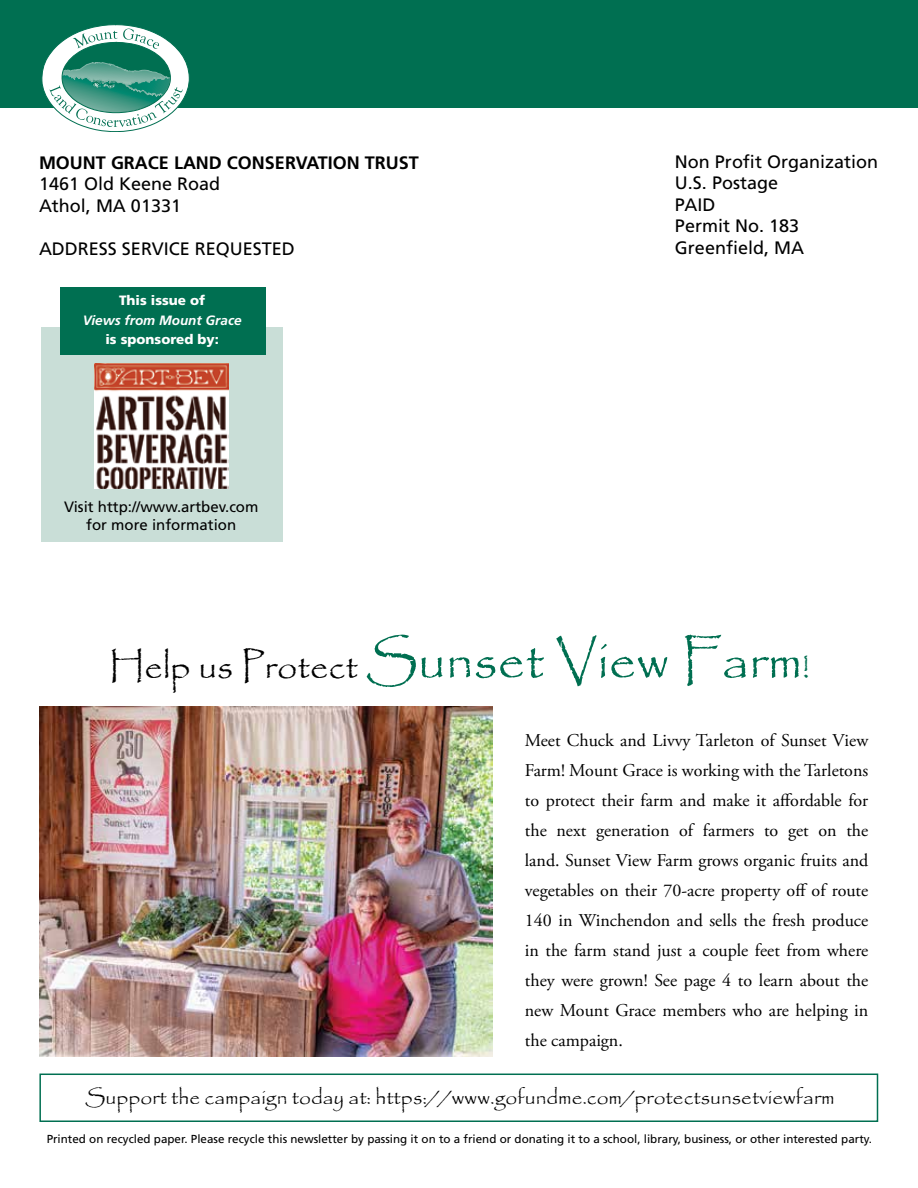
<style>
.page{position:relative;width:918px;height:1188px;background:#fff}
.page>*{position:absolute;margin:0;border:0;box-sizing:border-box;transform-origin:0 0}
.t1{font:54px "Papyrus";color:#006f51}
.t2{font:21px "Papyrus";color:#000}
.t3{font:18px/30px "Adobe Garamond Pro";color:#000;text-align:justify}
.t4{font:18px/21.6px "Frutiger";color:#000}
.t5{font:700 18px "Frutiger";color:#000}
.t6{font:15px/18px "Frutiger";color:#000;text-align:center}
.t7{font:900 13.5px "Frutiger";color:#fff}
.t8{font:italic 700 13.5px "Frutiger";color:#fff}
.t9{font:11.7px "Frutiger";color:#000}
.s1{font-size:36px;color:#000}
.s2{font-size:36px}
</style>
<div class="page">
<div style="left:0;top:0;width:918px;height:108px;background:#006f51"></div>
<svg style="left:42px;top:24px;width:148px;height:108px"></svg>
<div style="left:41px;top:327px;width:241px;height:214px;background:#c9ded7"></div>
<div style="left:60px;top:288px;width:206px;height:67px;background:#006f51"></div>
<img style="left:39px;top:707px;width:453px;height:349px">
<img style="left:94px;top:364px;width:134px;height:125px">
<div style="left:39px;top:1074px;width:839px;height:48px;border:2px solid #006f51"></div>
<p class="t5" style="left:39px;top:152px;width:381px">MOUNT GRACE LAND CONSERVATION TRUST</p>
<p class="t4" style="left:39px;top:173px;width:183px">1461 Old Keene Road<br>Athol, MA 01331</p>
<p class="t4" style="left:39px;top:238px;width:257px">ADDRESS SERVICE REQUESTED</p>
<p class="t7" style="left:119px;top:293px;width:88px">This issue of</p>
<p class="t8" style="left:83px;top:312px;width:160px">Views from Mount Grace</p>
<p class="t7" style="left:105px;top:332px;width:115px">is sponsored by:</p>
<p class="t6" style="left:64px;top:498px;width:196px">Visit http://www.artbev.com for more information</p>
<p class="t4" style="left:675px;top:150px;width:205px">Non Profit Organization<br>U.S. Postage<br>PAID<br>Permit No. 183<br>Greenfield, MA</p>
<h1 class="t1" style="left:109px;top:628px;width:702px"><span class="s1">Help us Protect</span> Sunset View Farm<span class="s2">!</span></h1>
<p class="t3" style="left:525px;top:726px;width:345px">Meet Chuck and Livvy Tarleton of Sunset View Farm! Mount Grace is working with the Tarletons to protect their farm and make it affordable for the next generation of farmers to get on the land. Sunset View Farm grows organic fruits and vegetables on their 70-acre property off of route 140 in Winchendon and sells the fresh produce in the farm stand just a couple feet from where they were grown! See page 4 to learn about the new Mount Grace members who are helping in the campaign.</p>
<p class="t2" style="left:85px;top:1084px;width:751px">Support the campaign today at: https://www.gofundme.com/protectsunsetviewfarm</p>
<p class="t9" style="left:47px;top:1132px;width:827px">Printed on recycled paper. Please recycle this newsletter by passing it on to a friend or donating it to a school, library, business, or other interested party.</p>
</div>
